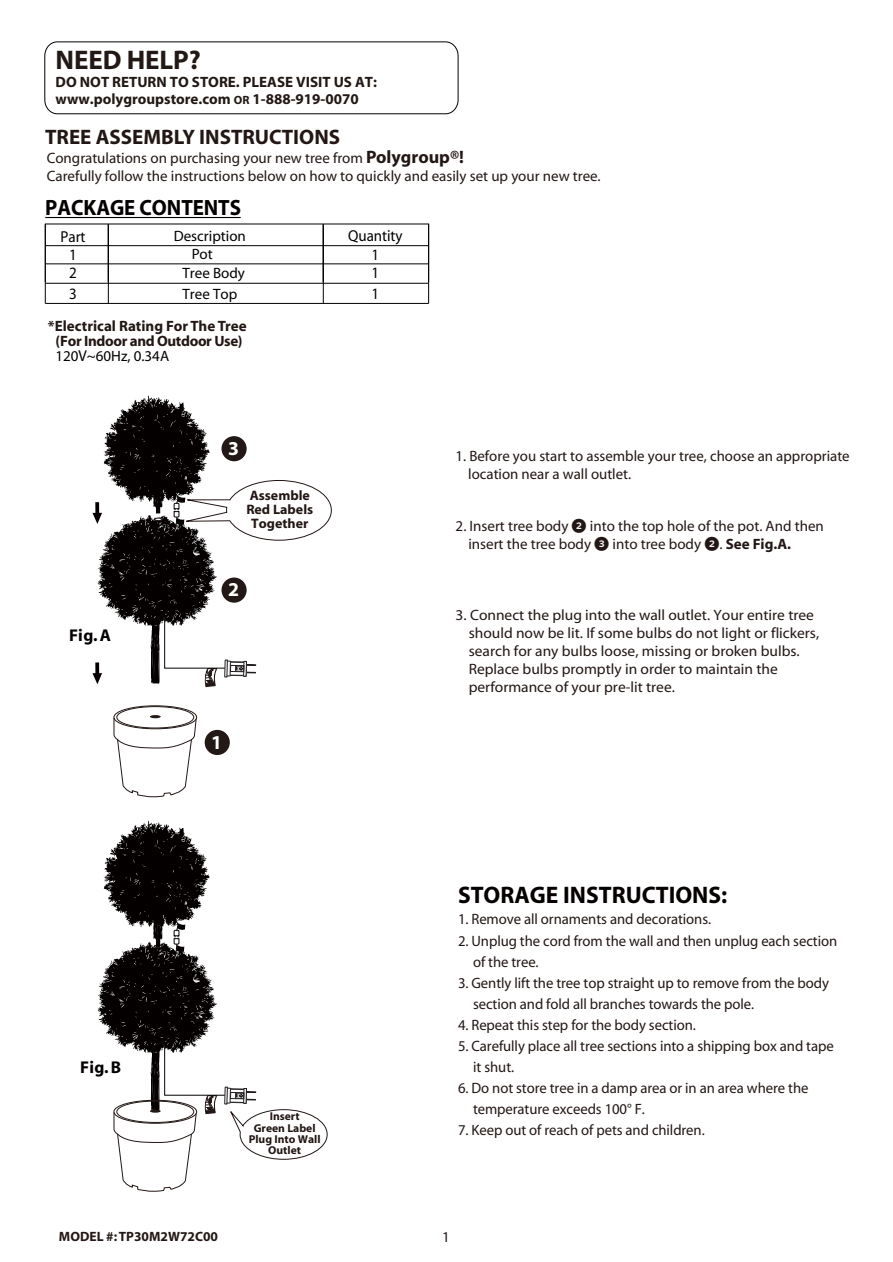
<style>
.page{position:relative;width:893px;height:1262px;background:#fff}
.page>*{position:absolute;margin:0;border:0;box-sizing:border-box;transform-origin:0 0}
.t1{font:700 27px "Myriad";letter-spacing:-.005em;color:#221815}
.t2{font:700 24px "Myriad";color:#060001}
.t3{font:700 22.2px "Myriad";letter-spacing:-.005em;color:#040000;scale:.95 1}
.t4{font:700 21px "Myriad";color:#221714}
.t5{font:700 19.8px "Myriad";color:#fff}
.t6{font:700 17.1px "Myriad";letter-spacing:.01em;color:#040000}
.t7{font:15.9px/18px "Myriad";letter-spacing:-.005em;color:#040000;text-align:center;scale:.95 1}
.t8{font:15px/18px "Myriad";color:#221714}
.t9{font:700 15px/16.5px "Myriad";color:#221815}
.t10{font:700 15px/15px "Myriad";letter-spacing:-.015em;color:#221714}
.t11{font:15px "Myriad";color:#040000}
.t12{font:15px "Myriad";color:#221815}
.t13{font:700 13.8px/13.8px "Myriad";color:#221714;text-align:center}
.t14{font:700 13.5px "Myriad";color:#231815}
.t15{font:700 11.4px/11.4px "Myriad";color:#211613;text-align:center}
.s1{font-size:12px}
.s2{font-weight:700;font-size:18px}
.s3{font-weight:400;color:#040000}
.s4{font-weight:400;font-size:15.9px;color:#040000}
.s5{font-family:"Whitney Index Black Round Bd"}
.s6{font-weight:700}
</style>
<div class="page">
<hr style="left:45px;top:245px;width:383px;height:1px;background:#040000">
<hr style="left:45px;top:263px;width:383px;height:1px;background:#040000">
<hr style="left:45px;top:283px;width:383px;height:1px;background:#040000">
<hr style="left:45px;top:303px;width:383px;height:1px;background:#040000">
<hr style="left:428px;top:224px;width:1px;height:79px;background:#040000">
<hr style="left:45px;top:224px;width:1px;height:79px;background:#040000">
<hr style="left:108px;top:224px;width:1px;height:79px;background:#040000">
<hr style="left:323px;top:224px;width:1px;height:79px;background:#040000">
<hr style="left:45px;top:217px;width:196px;height:1px;background:#040000">
<div style="left:44px;top:41px;width:414px;height:73px;border:1px solid #060001;border-radius:13px"></div>
<svg style="left:92px;top:395px;width:239px;height:403px"></svg>
<svg style="left:97px;top:820px;width:231px;height:372px"></svg>
<h1 class="t1" style="left:56px;top:46px;width:147px">NEED HELP?</h1>
<p class="t9" style="left:56px;top:74px;width:323px">DO NOT RETURN TO STORE. PLEASE VISIT US AT: www.polygroupstore.com <span class="s1">OR</span> 1-888-919-0070</p>
<h3 class="t4" style="left:45px;top:126px;width:296px">TREE ASSEMBLY INSTRUCTIONS</h3>
<p class="t8" style="left:47px;top:149px;width:555px">Congratulations on purchasing your new tree from <span class="s2">Polygroup®!<br></span>Carefully follow the instructions below on how to quickly and easily set up your new tree.</p>
<h3 class="t3" style="left:45px;top:196px;width:207px">PACKAGE CONTENTS</h3>
<p class="t7" style="left:61px;top:228px;width:28px">Part<br>1<br>2</p>
<p class="t11" style="left:174px;top:228px;width:74px">Description</p>
<p class="t11" style="left:192px;top:246px;width:23px">Pot</p>
<p class="t11" style="left:182px;top:265px;width:64px">Tree Body</p>
<p class="t7" style="left:348px;top:227px;width:59px;line-height:18.8px">Quantity<br>1<br>1</p>
<p class="t7" style="left:69px;top:285px;width:10px">3</p>
<p class="t11" style="left:182px;top:286px;width:56px">Tree Top</p>
<p class="t7" style="left:371px;top:285px;width:10px">1</p>
<p class="t10" style="left:55px;top:319px;width:193px;text-indent:-7px">*Electrical Rating For The Tree (For Indoor and Outdoor Use)<br><span class="s3">120</span><span class="s4">V</span><span class="s3">~60Hz, 0.34A</span></p>
<p class="t6" style="left:69px;top:626px;width:43px">Fig.A</p>
<h3 class="t5" style="left:228px;top:438px;width:12px">3</h3>
<p class="t13" style="left:246px;top:489px;width:68px">Assemble<br>Red Labels<br>Together</p>
<h3 class="t5" style="left:228px;top:579px;width:12px">2</h3>
<h3 class="t5" style="left:211px;top:732px;width:12px">1</h3>
<p class="t6" style="left:80px;top:1058px;width:43px">Fig.B</p>
<p class="t14" style="left:59px;top:1229px;width:161px">MODEL #: TP30M2W72C00</p>
<p class="t15" style="left:249px;top:1111px;width:73px">Insert<br>Green Label<br>Plug Into Wall<br>Outlet</p>
<p class="t8" style="left:468px;top:447px;width:383px;text-indent:-13px">1. Before you start to assemble your tree, choose an appropriate location near a wall outlet.</p>
<p class="t8" style="left:468px;top:517px;width:357px;text-indent:-13px">2. Insert tree body <span class="s5">2</span> into the top hole of the pot. And then insert the tree body <span class="s5">3</span> into tree body <span class="s5">2</span>. <span class="s6">See Fig.A.</span></p>
<p class="t8" style="left:468px;top:606px;width:352px;text-indent:-13px">3. Connect the plug into the wall outlet. Your entire tree should now be lit. If some bulbs do not light or flickers, search for any bulbs loose, missing or broken bulbs.<br>Replace bulbs promptly in order to maintain the performance of your pre-lit tree.</p>
<h2 class="t2" style="left:458px;top:883px;width:271px">STORAGE INSTRUCTIONS:</h2>
<p class="t8" style="left:458px;top:911px;width:255px">1. Remove all ornaments and decorations.</p>
<p class="t8" style="left:473px;top:930px;width:365px;line-height:21px;text-indent:-15px">2. Unplug the cord from the wall and then unplug each section of the tree.</p>
<p class="t8" style="left:473px;top:972px;width:357px;line-height:21px;text-indent:-15px">3. Gently lift the tree top straight up to remove from the body section and fold all branches towards the pole.</p>
<p class="t8" style="left:458px;top:1016px;width:239px">4. Repeat this step for the body section.</p>
<p class="t8" style="left:473px;top:1035px;width:362px;line-height:21px;text-indent:-15px">5. Carefully place all tree sections into a shipping box and tape it shut.</p>
<p class="t8" style="left:473px;top:1077px;width:337px;line-height:21px;text-indent:-15px">6. Do not store tree in a damp area or in an area where the temperature exceeds 100° F.</p>
<p class="t8" style="left:458px;top:1121px;width:248px">7. Keep out of reach of pets and children.</p>
<p class="t12" style="left:442px;top:1229px;width:9px">1</p>
</div>
